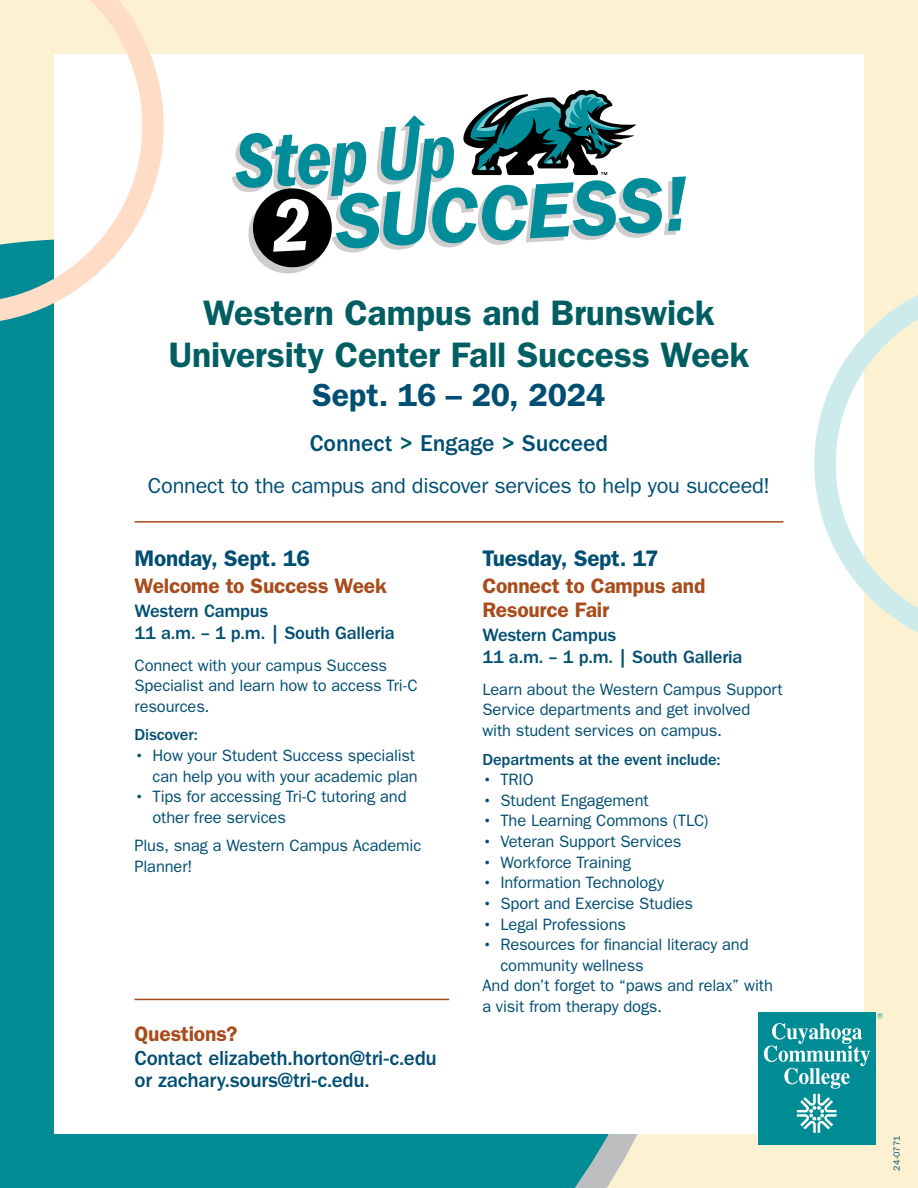
<style>
.page{position:relative;width:918px;height:1188px;background:#fcf2d1}
.page>*{position:absolute;margin:0;border:0;box-sizing:border-box;transform-origin:0 0}
.main_title{font:600 35.55px/42.6px "ITC Franklin Gothic Std";letter-spacing:-.005em;color:#005e63;text-align:center}
.main_date{font:600 32.1px "ITC Franklin Gothic Std";letter-spacing:-.005em;color:#004e72}
.top_body_text{font:500 23.7px "ITC Franklin Gothic Std";color:#004e72}
.date_text{font:600 22.5px "ITC Franklin Gothic Std";letter-spacing:-.01em;color:#004e72}
.body_text{font:21.75px "ITC Franklin Gothic Std";letter-spacing:-.01em;color:#004e72}
.title_text{font:600 21px/24px "ITC Franklin Gothic Std";letter-spacing:-.01em;color:#a84c1c}
.time_text{font:500 21px/22.5px "ITC Franklin Gothic Std";letter-spacing:-.015em;color:#004e72}
.time_text-2{font:500 18.45px "ITC Franklin Gothic Std";letter-spacing:-.015em;color:#004e72}
.body_text-2{font:16.5px/20.5px "ITC Franklin Gothic Std";letter-spacing:-.01em;color:#004e72}
.body_text-3{font:500 16.5px "ITC Franklin Gothic Std";letter-spacing:-.01em;color:#004e72}
.t1{font:9px "ITC Franklin Gothic Std";letter-spacing:-.01em;color:#004e72}
.s1{color:#005e63}
.s2{font-weight:500}
</style>
<div class="page">
<div style="left:0;top:324px;width:638px;height:864px;background:#008b95"></div>
<div style="left:54px;top:54px;width:810px;height:1080px;background:#fff"></div>
<svg style="left:0;top:0;width:164px;height:324px"></svg>
<svg style="left:814px;top:295px;width:104px;height:338px"></svg>
<hr style="left:135px;top:521px;width:648px;height:2px;background:#a84c1c">
<hr style="left:135px;top:999px;width:314px;height:1px;background:#a84c1c">
<svg style="left:232px;top:90px;width:454px;height:184px"></svg>
<div style="left:758px;top:1012px;width:117px;height:133px;background:#008c95"></div>
<svg style="left:764px;top:1023px;width:106px;height:110px"></svg>
<svg style="left:877px;top:1013px;width:6px;height:5px"></svg>
<h1 class="main_title" style="left:169px;top:291px;width:582px">Western Campus and Brunswick<br>University Center Fall Success Week</h1>
<h1 class="main_date" style="left:313px;top:376px;width:294px">Sept. 16 – 20, 2024</h1>
<p class="top_body_text" style="left:310px;top:430px;width:300px">Connect <span class="s1">&gt;</span> Engage <span class="s1">&gt;</span> Succeed</p>
<p class="body_text" style="left:148px;top:473px;width:624px">Connect to the campus and discover services to help you succeed!</p>
<p class="date_text" style="left:135px;top:545px;width:177px">Monday, Sept. 16</p>
<p class="title_text" style="left:135px;top:574px;width:254px">Welcome to Success Week</p>
<p class="time_text-2" style="left:135px;top:600px;width:135px">Western Campus</p>
<p class="time_text-2" style="left:135px;top:623px;width:262px">11 a.m. – 1 p.m. | South Galleria</p>
<p class="body_text-2" style="left:135px;top:655px;width:285px">Connect with your campus Success<br>Specialist and learn how to access Tri-C resources.</p>
<p class="body_text-3" style="left:135px;top:726px;width:65px">Discover:</p>
<p class="body_text-2" style="left:135px;top:745px;width:285px;text-align:right"><span class="s2">•</span> How your Student Success specialist can help you with your academic plan</p>
<p class="body_text-2" style="left:153px;top:787px;width:256px;text-indent:-18px"><span class="s2">•</span> Tips for accessing Tri-C tutoring and other free services</p>
<p class="body_text-2" style="left:135px;top:836px;width:288px">Plus, snag a Western Campus Academic<br>Planner!</p>
<p class="title_text" style="left:135px;top:1022px;width:105px">Questions?</p>
<p class="time_text" style="left:135px;top:1047px;width:304px">Contact elizabeth.horton@tri-c.edu or zachary.sours@tri-c.edu.</p>
<p class="date_text" style="left:482px;top:545px;width:178px">Tuesday, Sept. 17</p>
<p class="title_text" style="left:482px;top:574px;width:225px">Connect to Campus and<br>Resource Fair</p>
<p class="time_text-2" style="left:482px;top:624px;width:135px">Western Campus</p>
<p class="time_text-2" style="left:482px;top:647px;width:262px">11 a.m. – 1 p.m. | South Galleria</p>
<p class="body_text-2" style="left:482px;top:679px;width:302px">Learn about the Western Campus Support<br>Service departments and get involved with student services on campus.</p>
<p class="body_text-3" style="left:482px;top:750px;width:240px">Departments at the event include:</p>
<p class="body_text-2" style="left:482px;top:769px;width:53px"><span class="s2">•</span> TRIO</p>
<p class="body_text-2" style="left:482px;top:790px;width:168px"><span class="s2">•</span> Student Engagement</p>
<p class="body_text-2" style="left:482px;top:811px;width:228px"><span class="s2">•</span> The Learning Commons (TLC)</p>
<p class="body_text-2" style="left:482px;top:831px;width:201px"><span class="s2">•</span> Veteran Support Services</p>
<p class="body_text-2" style="left:482px;top:852px;width:150px"><span class="s2">•</span> Workforce Training</p>
<p class="body_text-2" style="left:482px;top:873px;width:183px"><span class="s2">•</span> Information Technology</p>
<p class="body_text-2" style="left:482px;top:893px;width:212px"><span class="s2">•</span> Sport and Exercise Studies</p>
<p class="body_text-2" style="left:482px;top:914px;width:145px"><span class="s2">•</span> Legal Professions</p>
<p class="body_text-2" style="left:500px;top:934px;width:250px;text-indent:-18px"><span class="s2">•</span> Resources for financial literacy and community wellness</p>
<p class="body_text-2" style="left:482px;top:976px;width:292px">And don’t forget to “paws and relax” with a visit from therapy dogs.</p>
<p class="t1" style="left:892px;top:1171px;width:37px;rotate:-90deg">24-0771</p>
</div>
